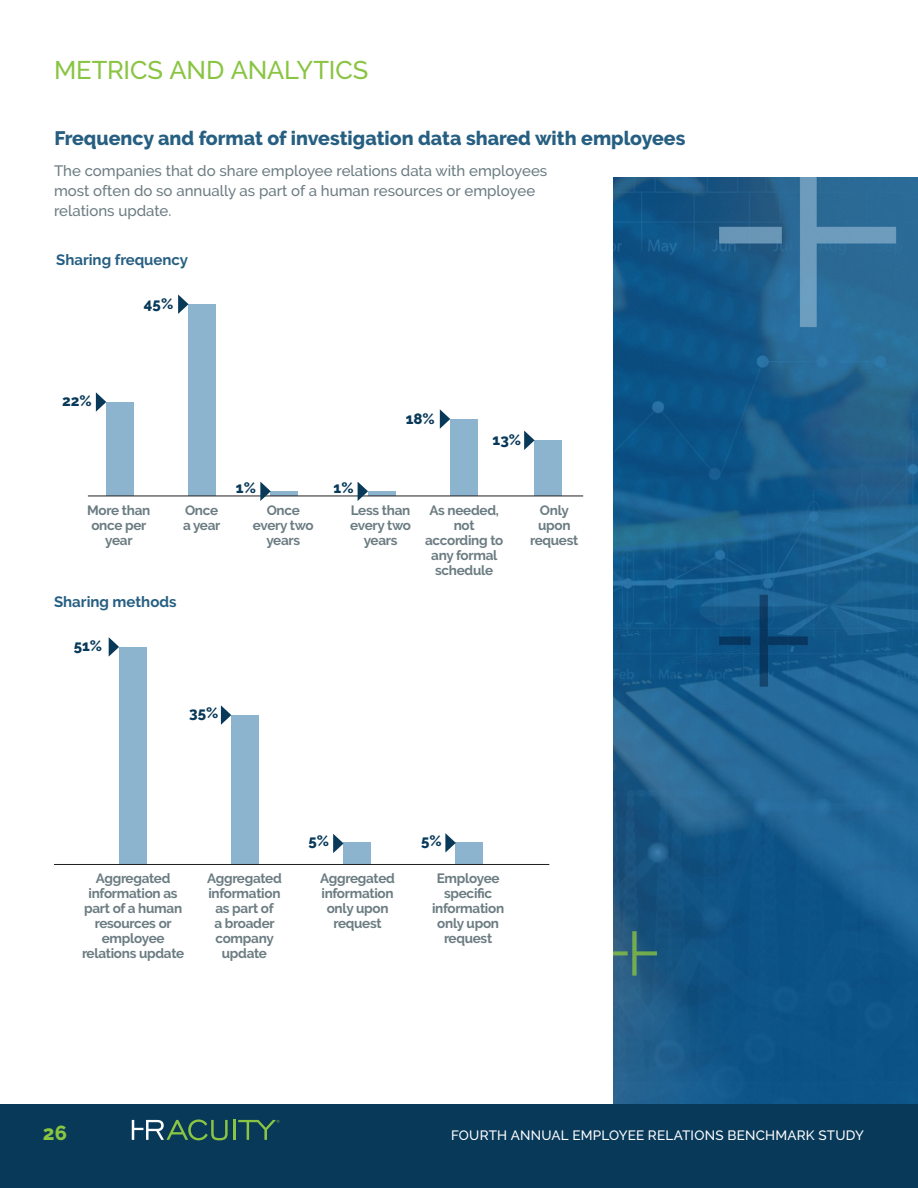
<style>
.page{position:relative;width:918px;height:1188px;background:#fff}
.page>*{position:absolute;margin:0;border:0;box-sizing:border-box;transform-origin:0 0}
.t1{font:500 25.5px "Raleway";letter-spacing:-.005em;color:#89c442}
.t2{font:800 20.25px "Raleway";color:#89c442}
.Breaker_Text{font:800 19.5px "Raleway";color:#265f82}
.Body_Copy{font:500 15px/20.2px "Raleway";color:#6b7c82}
.t3{font:700 15px "Raleway";color:#265f82}
.t4{font:800 15px "Raleway";color:#083959}
.Body_Copy-2{font:700 13.5px/15px "Raleway";letter-spacing:-.02em;color:#6b7c82;text-align:center}
.t5{font:500 13.5px "Raleway";letter-spacing:.015em;color:#fff}
</style>
<div class="page">
<div style="left:0;top:1104px;width:918px;height:84px;background:#083959"></div>
<svg style="left:132px;top:1119px;width:96px;height:21px"></svg>
<hr style="left:233px;top:1120px;width:3px;height:20px;background:#89c442">
<svg style="left:238px;top:1120px;width:42px;height:20px"></svg>
<img style="left:614px;top:177px;width:304px;height:927px">
<div style="left:456px;top:843px;width:27px;height:21px;background:#8cb4cf"></div>
<div style="left:344px;top:843px;width:27px;height:21px;background:#8cb4cf"></div>
<div style="left:231px;top:715px;width:27px;height:149px;background:#8cb4cf"></div>
<div style="left:119px;top:647px;width:27px;height:217px;background:#8cb4cf"></div>
<div style="left:535px;top:440px;width:27px;height:56px;background:#8cb4cf"></div>
<div style="left:450px;top:419px;width:27px;height:77px;background:#8cb4cf"></div>
<div style="left:368px;top:491px;width:27px;height:5px;background:#8cb4cf"></div>
<div style="left:271px;top:491px;width:27px;height:5px;background:#8cb4cf"></div>
<div style="left:189px;top:304px;width:27px;height:192px;background:#8cb4cf"></div>
<div style="left:106px;top:402px;width:27px;height:94px;background:#8cb4cf"></div>
<hr style="left:88px;top:496px;width:495px;height:1px;background:#231f20">
<svg style="left:96px;top:392px;width:10px;height:20px"></svg>
<svg style="left:178px;top:294px;width:11px;height:20px"></svg>
<svg style="left:260px;top:482px;width:11px;height:19px"></svg>
<svg style="left:358px;top:482px;width:10px;height:19px"></svg>
<svg style="left:440px;top:409px;width:10px;height:20px"></svg>
<svg style="left:524px;top:431px;width:11px;height:19px"></svg>
<svg style="left:109px;top:637px;width:10px;height:20px"></svg>
<svg style="left:221px;top:705px;width:10px;height:20px"></svg>
<svg style="left:333px;top:834px;width:11px;height:19px"></svg>
<svg style="left:445px;top:833px;width:11px;height:20px"></svg>
<hr style="left:54px;top:864px;width:495px;height:1px;background:#231f20">
<p class="t1" style="left:54px;top:55px;width:316px">METRICS AND ANALYTICS</p>
<p class="Breaker_Text" style="left:55px;top:127px;width:632px">Frequency and format of investigation data shared with employees</p>
<p class="Body_Copy" style="left:54px;top:160px;width:495px">The companies that do share employee relations data with employees most often do so annually as part of a human resources or employee relations update.</p>
<p class="t3" style="left:56px;top:251px;width:134px">Sharing frequency</p>
<p class="t4" style="left:62px;top:393px;width:31px">22%</p>
<p class="t4" style="left:144px;top:295px;width:31px">45%</p>
<p class="t4" style="left:236px;top:479px;width:22px">1%</p>
<p class="t4" style="left:334px;top:479px;width:22px">1%</p>
<p class="t4" style="left:406px;top:410px;width:31px">18%</p>
<p class="t4" style="left:493px;top:431px;width:30px">13%</p>
<p class="Body_Copy-2" style="left:87px;top:503px;width:65px">More than once per year</p>
<p class="Body_Copy-2" style="left:183px;top:502px;width:39px;text-align:left">Once a year</p>
<p class="Body_Copy-2" style="left:253px;top:503px;width:62px">Once every two years</p>
<p class="Body_Copy-2" style="left:350px;top:503px;width:62px">Less than every two years</p>
<p class="Body_Copy-2" style="left:425px;top:503px;width:80px">As needed, not according to any formal schedule</p>
<p class="Body_Copy-2" style="left:530px;top:503px;width:50px">Only upon request</p>
<p class="t3" style="left:54px;top:593px;width:124px">Sharing methods</p>
<p class="t4" style="left:74px;top:638px;width:30px">51%</p>
<p class="t4" style="left:189px;top:704px;width:31px">35%</p>
<p class="t4" style="left:309px;top:832px;width:22px">5%</p>
<p class="t4" style="left:421px;top:832px;width:22px">5%</p>
<p class="Body_Copy-2" style="left:82px;top:871px;width:104px">Aggregated information as part of a human resources or employee relations update</p>
<p class="Body_Copy-2" style="left:207px;top:871px;width:76px">Aggregated information as part of<br>a broader company update</p>
<p class="Body_Copy-2" style="left:320px;top:871px;width:76px">Aggregated information only upon request</p>
<p class="Body_Copy-2" style="left:432px;top:871px;width:74px">Employee specific information only upon request</p>
<h2 class="t2" style="left:43px;top:1121px;width:26px">26</h2>
<p class="t5" style="left:451px;top:1127px;width:414px">FOURTH ANNUAL EMPLOYEE RELATIONS BENCHMARK STUDY</p>
</div>
